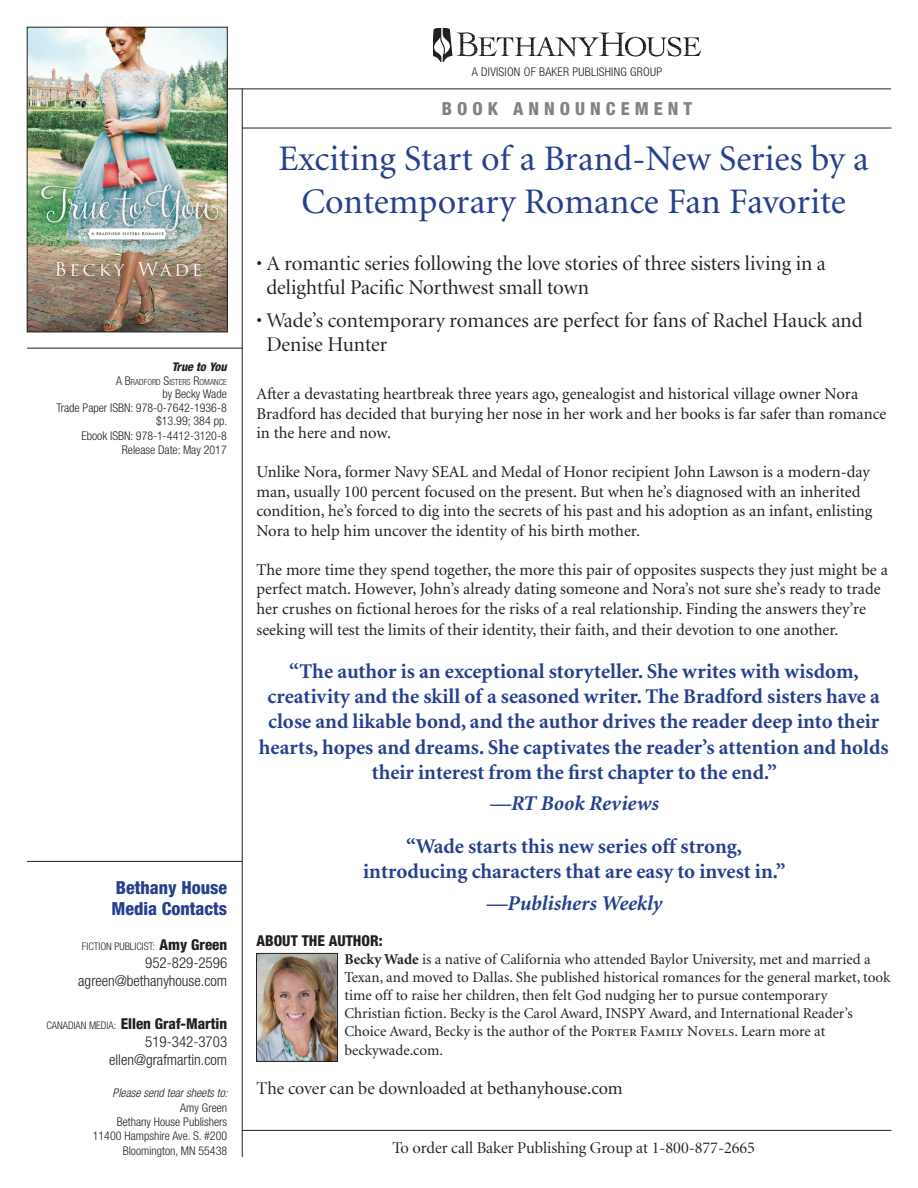
<style>
.page{position:relative;width:918px;height:1188px;background:#fff}
.page>*{position:absolute;margin:0;border:0;box-sizing:border-box;transform-origin:0 0}
.Head_1{font:36px "Minion";color:#253f8e}
.t1{font:700 21px/25.2px "Minion";color:#253f8e;text-align:center}
.Bullet_Points{font:21px/24px "Minion Display";color:#231f20}
.Quote_Author{font:italic 700 21px "Minion";color:#253f8e}
.Body_text{font:18px "Minion Display";color:#231f20}
.t2{font:800 condensed 18px "Helvetica Neue";color:#253f8e}
.t3{font:800 condensed 18px "Helvetica Neue";letter-spacing:.28em;color:#808285}
.Body_text-2{font:16.5px/19.5px "Minion";color:#231f20}
.t4{font:16.5px "Minion Display";color:#231f20}
.About_the_Author_Tex{font:15px/18px "Minion";color:#231f20}
.t5{font:300 condensed 15px "Helvetica Neue";color:#231f20}
.About_the_Author_Hea{font:800 condensed 15px "Helvetica Neue";color:#231f20}
.Book_ID{font:300 condensed 12px "Helvetica Neue";color:#231f20}
.Book_ID-2{font:300 condensed 12px "Helvetica Neue";letter-spacing:.02em;color:#231f20}
.t6{font:italic 300 condensed 12px "Helvetica Neue";color:#231f20}
.Book_Title{font:italic 800 condensed 12px "Helvetica Neue";color:#231f20}
.t7{font:300 condensed 10.5px "Helvetica Neue";color:#231f20}
.Book_ID-3{font:300 condensed 8.4px "Helvetica Neue";color:#231f20}
.s1{font-size:12px}
.s2{font-weight:800;font-size:15px}
.s3{font-weight:300;font-size:10.5px}
.s4{font-weight:700}
.s5{font-family:"Minion Regular SC"}
.s6{font-family:"Minion"}
</style>
<div class="page">
<svg style="left:434px;top:28px;width:266px;height:34px"></svg>
<hr style="left:242px;top:1130px;width:649px;height:1px;background:#231f20">
<hr style="left:27px;top:861px;width:215px;height:1px;background:#231f20">
<hr style="left:242px;top:89px;width:1px;height:1068px;background:#231f20">
<hr style="left:242px;top:128px;width:649px;height:1px;background:#231f20">
<hr style="left:27px;top:89px;width:864px;height:1px;background:#231f20">
<img style="left:258px;top:955px;width:78px;height:105px">
<div style="left:256px;top:953px;width:82px;height:109px;border:1px solid #231f20"></div>
<img style="left:29px;top:29px;width:196px;height:301px">
<div style="left:27px;top:27px;width:200px;height:305px;border:1px solid #231f20"></div>
<hr style="left:27px;top:348px;width:215px;height:1px;background:#231f20">
<p class="Book_Title" style="left:172px;top:360px;width:57px">True to You</p>
<p class="Book_ID-3" style="left:116px;top:377px;width:112px"><span class="s1">A B</span>RADFORD <span class="s1">S</span>ISTERS <span class="s1">R</span>OMANCE</p>
<p class="Book_ID" style="left:162px;top:387px;width:66px">by Becky Wade</p>
<p class="Book_ID" style="left:56px;top:401px;width:172px">Trade Paper ISBN: 978-0-7642-1936-8</p>
<p class="Book_ID" style="left:156px;top:414px;width:73px">$13.99; 384 pp.</p>
<p class="Book_ID" style="left:82px;top:429px;width:147px">Ebook ISBN: 978-1-4412-3120-8</p>
<p class="Book_ID" style="left:122px;top:443px;width:106px">Release Date: May 2017</p>
<p class="t2" style="left:116px;top:876px;width:113px">Bethany House</p>
<p class="t2" style="left:112px;top:898px;width:117px">Media Contacts</p>
<p class="t7" style="left:82px;top:940px;width:147px">FICTION PUBLICIST: <span class="s2">Amy Green</span></p>
<p class="t5" style="left:145px;top:954px;width:83px">952-829-2596</p>
<p class="t5" style="left:78px;top:972px;width:151px">agreen@bethanyhouse.com</p>
<p class="About_the_Author_Hea" style="left:46px;top:1014px;width:182px"><span class="s3">CANADIAN MEDIA:</span> Ellen Graf-Martin</p>
<p class="t5" style="left:145px;top:1033px;width:83px">519-342-3703</p>
<p class="t5" style="left:109px;top:1051px;width:120px">ellen@grafmartin.com</p>
<p class="t6" style="left:113px;top:1086px;width:117px">Please send tear sheets to:</p>
<p class="Book_ID" style="left:180px;top:1100px;width:48px">Amy Green</p>
<p class="Book_ID" style="left:117px;top:1115px;width:112px">Bethany House Publishers</p>
<p class="Book_ID" style="left:93px;top:1129px;width:136px">11400 Hampshire Ave. S. #200</p>
<p class="Book_ID" style="left:123px;top:1144px;width:106px">Bloomington, MN 55438</p>
<p class="Book_ID-2" style="left:472px;top:65px;width:192px">A DIVISION OF BAKER PUBLISHING GROUP</p>
<p class="t3" style="left:442px;top:97px;width:252px">BOOK ANNOUNCEMENT</p>
<p class="Head_1" style="left:279px;top:141px;width:592px">Exciting Start of a Brand-New Series by a</p>
<p class="Head_1" style="left:302px;top:184px;width:546px">Contemporary Romance Fan Favorite</p>
<p class="Bullet_Points" style="left:266px;top:252px;width:561px;text-indent:-10px">• A romantic series following the love stories of three sisters living in a delightful Pacific Northwest small town</p>
<p class="Bullet_Points" style="left:266px;top:309px;width:598px;text-indent:-10px">• Wade’s contemporary romances are perfect for fans of Rachel Hauck and<br>Denise Hunter</p>
<p class="Body_text-2" style="left:256px;top:385px;width:631px">After a devastating heartbreak three years ago, genealogist and historical village owner Nora<br>Bradford has decided that burying her nose in her work and her books is far safer than romance in the here and now.</p>
<p class="Body_text-2" style="left:256px;top:463px;width:617px">Unlike Nora, former Navy SEAL and Medal of Honor recipient John Lawson is a modern-day man, usually 100 percent focused on the present. But when he’s diagnosed with an inherited condition, he’s forced to dig into the secrets of his past and his adoption as an infant, enlisting Nora to help him uncover the identity of his birth mother.</p>
<p class="Body_text-2" style="left:256px;top:560px;width:633px">The more time they spend together, the more this pair of opposites suspects they just might be a perfect match. However, John’s already dating someone and Nora’s not sure she’s ready to trade her crushes on fictional heroes for the risks of a real relationship. Finding the answers they’re</p>
<p class="Body_text-2" style="left:256px;top:620px;width:584px">seeking will test the limits of their identity, their faith, and their devotion to one another.</p>
<p class="t1" style="left:259px;top:659px;width:631px">“The author is an exceptional storyteller. She writes with wisdom, creativity and the skill of a seasoned writer. The Bradford sisters have a close and likable bond, and the author drives the reader deep into their hearts, hopes and dreams. She captivates the reader’s attention and holds their interest from the first chapter to the end.”</p>
<p class="Quote_Author" style="left:489px;top:793px;width:170px">—RT Book Reviews</p>
<p class="t1" style="left:363px;top:834px;width:424px">“Wade starts this new series off strong, introducing characters that are easy to invest in.”</p>
<p class="Quote_Author" style="left:486px;top:892px;width:177px">—Publishers Weekly</p>
<p class="About_the_Author_Hea" style="left:256px;top:931px;width:128px">ABOUT THE AUTHOR:</p>
<p class="About_the_Author_Tex" style="left:344px;top:950px;width:548px"><span class="s4">Becky Wade</span> is a native of California who attended Baylor University, met and married a Texan, and moved to Dallas. She published historical romances for the general market, took time off to raise her children, then felt God nudging her to pursue contemporary<br>Christian fiction. Becky is the Carol Award, INSPY Award, and International Reader’s Choice Award, Becky is the author of the <span class="s5">Porter Family Novels</span>. Learn more at</p>
<p class="About_the_Author_Tex" style="left:344px;top:1042px;width:100px">beckywade.com.</p>
<p class="Body_text" style="left:256px;top:1080px;width:368px">The cover can be downloaded at <span class="s6">bethanyhouse.com</span></p>
<p class="t4" style="left:392px;top:1140px;width:364px">To order call Baker Publishing Group at 1-800-877-2665</p>
</div>
